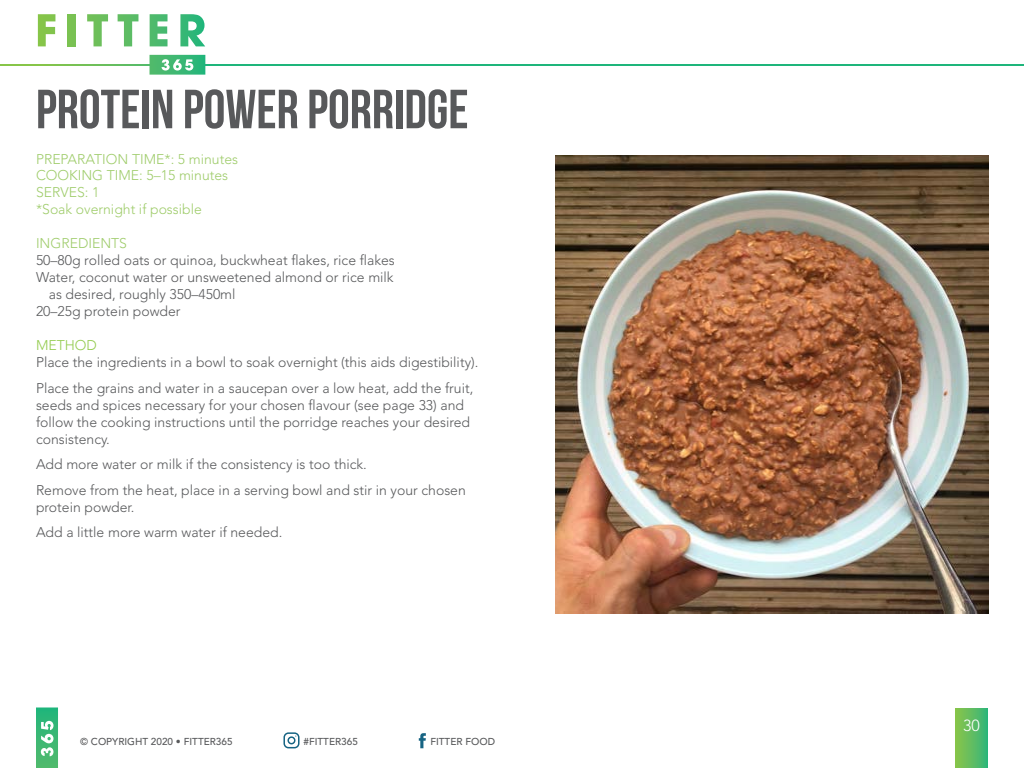
<style>
.page{position:relative;width:1024px;height:768px;background:#fff}
.page>*{position:absolute;margin:0;border:0;box-sizing:border-box;transform-origin:0 0}
.t1{font:55px "Bebas Neue";color:#58595b}
.t2{font:300 16px "Avenir";color:#fff}
.t3{font:300 14px/25.5px "Avenir";color:#58595b}
.t4{font:300 14px/17px "Avenir";color:#9fcc6b}
.t5{font:300 14px "Avenir";color:#93cb4d}
.t6{font:500 10px "Avenir";color:#58595b}
</style>
<div class="page">
<svg style="left:0;top:64px;width:150px;height:2px"></svg>
<hr style="left:203px;top:64px;width:821px;height:2px;background:#1eb57b">
<svg style="left:38px;top:14px;width:17px;height:32px"></svg>
<div style="left:68px;top:14px;width:8px;height:32px;background:#79c153"></div>
<svg style="left:87px;top:14px;width:21px;height:32px"></svg>
<svg style="left:118px;top:14px;width:20px;height:32px"></svg>
<svg style="left:150px;top:14px;width:18px;height:32px"></svg>
<svg style="left:180px;top:14px;width:25px;height:32px"></svg>
<svg style="left:150px;top:55px;width:55px;height:20px"></svg>
<svg style="left:36px;top:708px;width:22px;height:60px"></svg>
<svg style="left:955px;top:708px;width:33px;height:60px;background:#5fbd60"></svg>
<svg style="left:419px;top:733px;width:7px;height:15px"></svg>
<svg style="left:283px;top:732px;width:17px;height:16px"></svg>
<img style="left:556px;top:156px;width:432px;height:457px">
<h1 class="t1" style="left:36px;top:79px;width:434px">PROTEIN POWER PORRIDGE</h1>
<p class="t4" style="left:36px;top:150px;width:204px">PREPARATION TIME*: 5 minutes<br>COOKING TIME: 5–15 minutes<br>SERVES: 1<br>*Soak overnight if possible</p>
<p class="t4" style="left:36px;top:235px;width:93px">INGREDIENTS</p>
<p class="t3" style="left:36px;top:248px;width:360px">50–80g rolled oats or quinoa, buckwheat flakes, rice flakes</p>
<p class="t3" style="left:36px;top:265px;width:359px">Water, coconut water or unsweetened almond or rice milk</p>
<p class="t3" style="left:49px;top:282px;width:188px">as desired, roughly 350–450ml</p>
<p class="t3" style="left:36px;top:299px;width:146px">20–25g protein powder</p>
<p class="t5" style="left:36px;top:337px;width:62px">METHOD</p>
<p class="t3" style="left:36px;top:350px;width:444px">Place the ingredients in a bowl to soak overnight (this aids digestibility).<br>Place the grains and water in a saucepan over a low heat, add the fruit,</p>
<p class="t3" style="left:36px;top:397px;width:436px;line-height:17px">seeds and spices necessary for your chosen flavour (see page 33) and follow the cooking instructions until the porridge reaches your desired consistency.</p>
<p class="t3" style="left:36px;top:452px;width:431px">Add more water or milk if the consistency is too thick.<br>Remove from the heat, place in a serving bowl and stir in your chosen</p>
<p class="t3" style="left:36px;top:494px;width:248px">protein powder.<br>Add a little more warm water if needed.</p>
<p class="t6" style="left:80px;top:736px;width:154px">© COPYRIGHT 2020 • FITTER365</p>
<p class="t6" style="left:304px;top:736px;width:56px">#FITTER365</p>
<p class="t6" style="left:430px;top:736px;width:66px">FITTER FOOD</p>
<p class="t2" style="left:963px;top:716px;width:18px">30</p>
</div>
